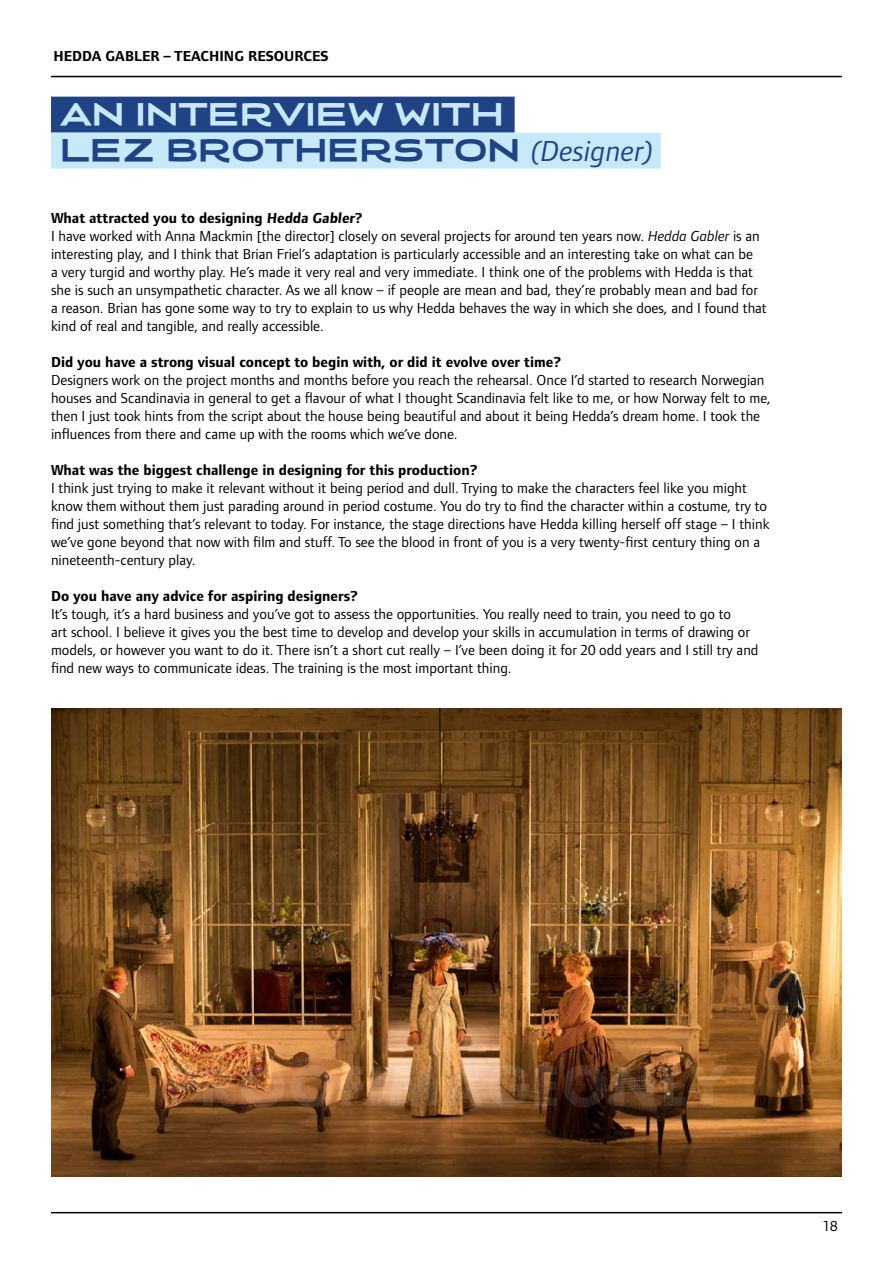
<style>
.page{position:relative;width:893px;height:1263px;background:#fff}
.page>*{position:absolute;margin:0;border:0;box-sizing:border-box;transform-origin:0 0}
.t1{font:36px/36px "Spacey Brand";color:#c7eafb}
.t2{font:15px/18px "Foundry Form Sans";color:#000}
.t3{font:700 15px "Foundry Form Sans";color:#000}
.s1{color:#1f4384}
.s2{font-family:"Foundry Form Sans";font-style:italic;font-size:30px;color:#1f4384}
.s3{font-weight:700}
.s4{font-style:italic}
</style>
<div class="page">
<hr style="left:51px;top:76px;width:791px;height:1px;background:#000">
<hr style="left:51px;top:1212px;width:791px;height:1px;background:#000">
<div style="left:51px;top:97px;width:464px;height:36px;background:#1f4384"></div>
<div style="left:51px;top:133px;width:610px;height:36px;background:#c7eafb"></div>
<img style="left:51px;top:709px;width:791px;height:468px">
<p class="t3" style="left:54px;top:47px;width:277px">Hedda Gabler – Teaching Resources</p>
<h1 class="t1" style="left:60px;top:96px;width:595px">AN INTERVIEW WITH<br><span class="s1">LEZ BROTHERSTON</span> <span class="s2">(Designer)</span></h1>
<p class="t2" style="left:51px;top:208px;width:717px"><span class="s3">What attracted you to designing Hedda Gabler?<br></span>I have worked with Anna Mackmin [the director] closely on several projects for around ten years now. <span class="s4">Hedda Gabler</span> is an interesting play, and I think that Brian Friel’s adaptation is particularly accessible and an interesting take on what can be<br>a very turgid and worthy play. He’s made it very real and very immediate. I think one of the problems with Hedda is that she is such an unsympathetic character. As we all know – if people are mean and bad, they’re probably mean and bad for a reason. Brian has gone some way to try to explain to us why Hedda behaves the way in which she does, and I found that kind of real and tangible, and really accessible.</p>
<p class="t3" style="left:51px;top:353px;width:512px">Did you have a strong visual concept to begin with, or did it evolve over time?</p>
<p class="t2" style="left:51px;top:370px;width:721px">Designers work on the project months and months before you reach the rehearsal. Once I’d started to research Norwegian houses and Scandinavia in general to get a flavour of what I thought Scandinavia felt like to me, or how Norway felt to me, then I just took hints from the script about the house being beautiful and about it being Hedda’s dream home. I took the influences from there and came up with the rooms which we’ve done.</p>
<p class="t3" style="left:51px;top:461px;width:428px">What was the biggest challenge in designing for this production?</p>
<p class="t2" style="left:51px;top:478px;width:720px">I think just trying to make it relevant without it being period and dull. Trying to make the characters feel like you might know them without them just parading around in period costume. You do try to find the character within a costume, try to find just something that’s relevant to today. For instance, the stage directions have Hedda killing herself off stage – I think we’ve gone beyond that now with film and stuff. To see the blood in front of you is a very twenty-first century thing on a nineteenth-century play.</p>
<p class="t3" style="left:51px;top:587px;width:309px">Do you have any advice for aspiring designers?</p>
<p class="t2" style="left:51px;top:604px;width:709px">It’s tough, it’s a hard business and you’ve got to assess the opportunities. You really need to train, you need to go to<br>art school. I believe it gives you the best time to develop and develop your skills in accumulation in terms of drawing or models, or however you want to do it. There isn’t a short cut really – I’ve been doing it for 20 odd years and I still try and find new ways to communicate ideas. The training is the most important thing.</p>
<p class="t2" style="left:823px;top:1216px;width:16px">18</p>
</div>
